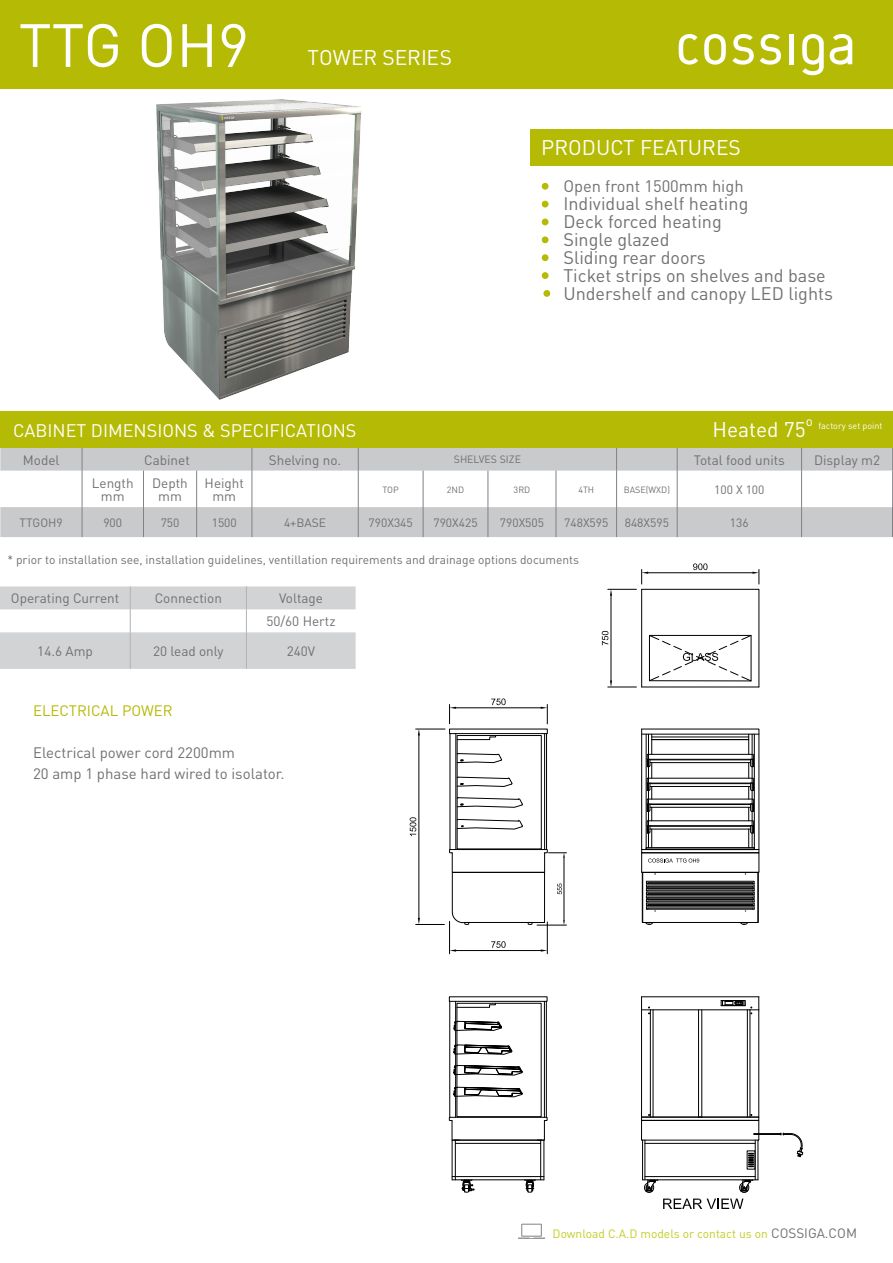
<style>
.page{position:relative;width:893px;height:1263px;background:#fff}
.page>*{position:absolute;margin:0;border:0;box-sizing:border-box;transform-origin:0 0}
.t1{font:60px "DIN";color:#fff}
.t2{font:21px "DINOT";color:#fff}
.t3{font:21px "DIN";color:#fff}
.t4{font:18px/18px "DIN";color:#717073}
.t5{font:18px "DINOT";color:#fff}
.t6{font:16.5px "DIN";color:#717073}
.t7{font:15px/21px "DIN";color:#717073}
.t8{font:15px "DIN";color:#b5ba05}
.t9{font:13.5px/13.5px "DIN";color:#717073;text-align:center}
.t10{font:12px "DIN";color:#717073}
.t11{font:12px "DINOT";color:#c2cd23}
.t12{font:10.5px "DIN";color:#717073}
.t13{font:9px "DIN";color:#717073}
.t14{font:9px "DIN";color:#fff}
.s1{font-family:"DIN";font-size:13.5px;color:#717073}
</style>
<div class="page">
<svg style="left:0;top:448px;width:892px;height:89px;fill:#c9cacc"></svg>
<svg style="left:82px;top:447px;width:1px;height:24px"></svg>
<svg style="left:252px;top:447px;width:1px;height:24px"></svg>
<svg style="left:358px;top:447px;width:1px;height:24px"></svg>
<svg style="left:616px;top:447px;width:1px;height:24px"></svg>
<svg style="left:677px;top:447px;width:1px;height:24px"></svg>
<svg style="left:801px;top:447px;width:1px;height:24px"></svg>
<svg style="left:892px;top:448px;width:1px;height:23px"></svg>
<hr style="left:82px;top:471px;width:1px;height:36px;background:#808285">
<hr style="left:143px;top:471px;width:1px;height:36px;background:#808285">
<hr style="left:196px;top:471px;width:1px;height:36px;background:#808285">
<hr style="left:252px;top:471px;width:1px;height:36px;background:#808285">
<hr style="left:358px;top:471px;width:1px;height:36px;background:#808285">
<hr style="left:423px;top:471px;width:1px;height:36px;background:#808285">
<hr style="left:488px;top:471px;width:1px;height:36px;background:#808285">
<hr style="left:556px;top:471px;width:1px;height:36px;background:#808285">
<hr style="left:616px;top:471px;width:1px;height:36px;background:#808285">
<hr style="left:677px;top:471px;width:1px;height:36px;background:#808285">
<hr style="left:801px;top:471px;width:1px;height:36px;background:#808285">
<hr style="left:892px;top:471px;width:1px;height:36px;background:#808285">
<hr style="left:82px;top:507px;width:1px;height:30px;background:#808285">
<hr style="left:143px;top:507px;width:1px;height:30px;background:#808285">
<hr style="left:196px;top:507px;width:1px;height:30px;background:#808285">
<hr style="left:252px;top:507px;width:1px;height:30px;background:#808285">
<hr style="left:358px;top:507px;width:1px;height:30px;background:#808285">
<hr style="left:423px;top:507px;width:1px;height:30px;background:#808285">
<hr style="left:488px;top:507px;width:1px;height:30px;background:#808285">
<hr style="left:556px;top:507px;width:1px;height:30px;background:#808285">
<hr style="left:616px;top:507px;width:1px;height:30px;background:#808285">
<hr style="left:677px;top:507px;width:1px;height:30px;background:#808285">
<hr style="left:801px;top:507px;width:1px;height:30px;background:#808285">
<hr style="left:892px;top:507px;width:1px;height:30px;background:#717073">
<div style="left:0;top:0;width:893px;height:89px;background:#b5ba05"></div>
<div style="left:530px;top:129px;width:363px;height:37px;background:#b5ba05"></div>
<svg style="left:704px;top:34px;width:22px;height:31px"></svg>
<svg style="left:732px;top:34px;width:22px;height:31px"></svg>
<svg style="left:760px;top:34px;width:21px;height:31px"></svg>
<div style="left:789px;top:34px;width:5px;height:30px;background:#fff"></div>
<svg style="left:830px;top:34px;width:22px;height:31px"></svg>
<svg style="left:802px;top:34px;width:22px;height:41px"></svg>
<svg style="left:679px;top:34px;width:19px;height:31px"></svg>
<svg style="left:602px;top:563px;width:158px;height:125px"></svg>
<hr style="left:642px;top:1140px;width:116px;height:1px;background:#000">
<div style="left:641px;top:1120px;width:118px;height:20px;border:1px solid #000"></div>
<hr style="left:642px;top:996px;width:117px;height:1px;background:#000">
<hr style="left:641px;top:1117px;width:118px;height:1px;background:#000">
<svg style="left:643px;top:1180px;width:110px;height:29px"></svg>
<hr style="left:643px;top:1179px;width:115px;height:1px;background:#000">
<hr style="left:645px;top:1176px;width:110px;height:1px;background:#000">
<hr style="left:645px;top:1140px;width:1px;height:40px;background:#000">
<hr style="left:755px;top:1140px;width:1px;height:40px;background:#000">
<hr style="left:645px;top:1143px;width:110px;height:1px;background:#000">
<hr style="left:642px;top:1140px;width:1px;height:40px;background:#000">
<hr style="left:758px;top:1140px;width:1px;height:40px;background:#000">
<hr style="left:641px;top:997px;width:1px;height:120px;background:#000">
<hr style="left:758px;top:997px;width:1px;height:120px;background:#000">
<svg style="left:642px;top:1000px;width:117px;height:118px"></svg>
<svg style="left:748px;top:1133px;width:55px;height:34px"></svg>
<hr style="left:642px;top:687px;width:117px;height:1px;background:#000">
<div style="left:641px;top:852px;width:118px;height:20px;border:1px solid #000"></div>
<svg style="left:648px;top:858px;width:51px;height:5px"></svg>
<svg style="left:641px;top:871px;width:119px;height:54px"></svg>
<svg style="left:641px;top:728px;width:118px;height:122px"></svg>
<hr style="left:546px;top:734px;width:1px;height:115px;background:#000">
<hr style="left:544px;top:734px;width:1px;height:115px;background:#000">
<hr style="left:450px;top:734px;width:1px;height:115px;background:#000">
<hr style="left:455px;top:734px;width:1px;height:115px;background:#000">
<div style="left:457px;top:735px;width:85px;height:114px;border:1px solid #000"></div>
<div style="left:449px;top:729px;width:99px;height:5px;border:1px solid #000"></div>
<hr style="left:419px;top:735px;width:1px;height:183px;background:#000">
<svg style="left:410px;top:817px;width:6px;height:19px"></svg>
<hr style="left:449px;top:921px;width:1px;height:33px;background:#000">
<hr style="left:547px;top:922px;width:1px;height:32px;background:#000">
<hr style="left:456px;top:950px;width:85px;height:1px;background:#000">
<svg style="left:450px;top:949px;width:6px;height:3px"></svg>
<svg style="left:541px;top:949px;width:6px;height:3px"></svg>
<svg style="left:491px;top:941px;width:15px;height:7px"></svg>
<hr style="left:456px;top:707px;width:85px;height:1px;background:#000">
<svg style="left:541px;top:704px;width:7px;height:20px"></svg>
<svg style="left:416px;top:849px;width:150px;height:77px"></svg>
<svg style="left:416px;top:698px;width:90px;height:42px"></svg>
<svg style="left:456px;top:753px;width:46px;height:10px"></svg>
<svg style="left:456px;top:776px;width:57px;height:11px"></svg>
<svg style="left:456px;top:797px;width:67px;height:11px"></svg>
<hr style="left:546px;top:1001px;width:1px;height:116px;background:#000">
<hr style="left:544px;top:1001px;width:1px;height:116px;background:#000">
<hr style="left:449px;top:1001px;width:1px;height:116px;background:#000">
<hr style="left:455px;top:1001px;width:1px;height:116px;background:#000">
<div style="left:449px;top:996px;width:98px;height:6px;border:1px solid #000"></div>
<svg style="left:453px;top:1065px;width:70px;height:11px"></svg>
<svg style="left:453px;top:1003px;width:60px;height:52px"></svg>
<svg style="left:449px;top:1116px;width:99px;height:77px"></svg>
<svg style="left:456px;top:819px;width:67px;height:11px"></svg>
<svg style="left:453px;top:1086px;width:70px;height:11px"></svg>
<div style="left:0;top:411px;width:893px;height:36px;background:#b5ba05"></div>
<div style="left:542px;top:183px;width:7px;height:7px;background:#b5ba05;border-radius:50%"></div>
<div style="left:542px;top:201px;width:7px;height:6px;background:#b5ba05;border-radius:50%"></div>
<div style="left:542px;top:219px;width:7px;height:6px;background:#b5ba05;border-radius:50%"></div>
<div style="left:542px;top:236px;width:7px;height:7px;background:#b5ba05;border-radius:50%"></div>
<div style="left:542px;top:254px;width:7px;height:7px;background:#b5ba05;border-radius:50%"></div>
<div style="left:542px;top:272px;width:7px;height:7px;background:#b5ba05;border-radius:50%"></div>
<div style="left:543px;top:290px;width:7px;height:7px;background:#b5ba05;border-radius:50%"></div>
<svg style="left:518px;top:1224px;width:27px;height:15px"></svg>
<svg style="left:0;top:586px;width:356px;height:83px"></svg>
<hr style="left:246px;top:632px;width:1px;height:37px;background:#b3b3b6">
<img style="left:156px;top:100px;width:206px;height:300px">
<h1 class="t1" style="left:19px;top:5px;width:232px">TTG OH9</h1>
<h2 class="t2" style="left:308px;top:44px;width:146px">TOWER SERIES</h2>
<h2 class="t2" style="left:541px;top:135px;width:201px">PRODUCT FEATURES</h2>
<h3 class="t6" style="left:563px;top:175px;width:182px">Open front 1500mm high</h3>
<h3 class="t4" style="left:563px;top:194px;width:271px">Individual shelf heating<br>Deck forced heating<br>Single glazed<br>Sliding rear doors<br>Ticket strips on shelves and base<br>Undershelf and canopy LED lights</h3>
<h3 class="t5" style="left:13px;top:419px;width:345px">CABINET DIMENSIONS &amp; SPECIFICATIONS</h3>
<h2 class="t3" style="left:712px;top:415px;width:95px">Heated 75</h2>
<p class="t14" style="left:806px;top:420px;width:78px"><sup>o</sup> factory set point</p>
<p class="t9" style="left:23px;top:452px;width:38px">Model</p>
<p class="t9" style="left:144px;top:452px;width:47px">Cabinet</p>
<p class="t9" style="left:269px;top:452px;width:74px">Shelving no.</p>
<p class="t12" style="left:454px;top:453px;width:69px">SHELVES SIZE</p>
<p class="t9" style="left:694px;top:452px;width:93px">Total food units</p>
<p class="t9" style="left:814px;top:452px;width:67px">Display m2</p>
<p class="t9" style="left:92px;top:475px;width:43px">Length mm</p>
<p class="t9" style="left:152px;top:475px;width:37px">Depth mm</p>
<p class="t9" style="left:205px;top:475px;width:41px">Height mm</p>
<p class="t13" style="left:383px;top:483px;width:18px">TOP</p>
<p class="t13" style="left:447px;top:483px;width:19px">2ND</p>
<p class="t13" style="left:514px;top:483px;width:18px">3RD</p>
<p class="t13" style="left:578px;top:483px;width:11px">4th</p>
<p class="t13" style="left:624px;top:483px;width:48px">BASE(WxD)</p>
<p class="t10" style="left:714px;top:481px;width:52px">100 X 100</p>
<p class="t10" style="left:20px;top:515px;width:45px">TTGOH9</p>
<p class="t10" style="left:103px;top:515px;width:20px">900</p>
<p class="t10" style="left:161px;top:515px;width:20px">750</p>
<p class="t10" style="left:212px;top:515px;width:27px">1500</p>
<p class="t10" style="left:284px;top:515px;width:44px">4+BASE</p>
<p class="t10" style="left:369px;top:515px;width:46px">790x345</p>
<p class="t10" style="left:433px;top:515px;width:46px">790x425</p>
<p class="t10" style="left:500px;top:515px;width:46px">790x505</p>
<p class="t10" style="left:564px;top:515px;width:46px">748x595</p>
<p class="t10" style="left:625px;top:515px;width:46px">848x595</p>
<p class="t10" style="left:730px;top:515px;width:20px">136</p>
<p class="t10" style="left:7px;top:551px;width:573px">* prior to installation see, installation guidelines, ventillation requirements and drainage options documents</p>
<p class="t9" style="left:11px;top:591px;width:110px">Operating Current</p>
<p class="t9" style="left:155px;top:591px;width:69px">Connection</p>
<p class="t9" style="left:266px;top:587px;width:71px;line-height:23px">Voltage<br>50/60 Hertz</p>
<p class="t9" style="left:37px;top:644px;width:57px">14.6 Amp</p>
<p class="t9" style="left:153px;top:644px;width:72px">20 lead only</p>
<p class="t9" style="left:287px;top:644px;width:30px">240V</p>
<p class="t8" style="left:33px;top:700px;width:141px">ELECTRICAL POWER</p>
<p class="t7" style="left:33px;top:741px;width:253px">Electrical power cord 2200mm<br>20 amp 1 phase hard wired to isolator.</p>
<p class="t11" style="left:553px;top:1226px;width:306px">Download C.A.D models or contact us on <span class="s1">COSSIGA.COM</span></p>
</div>
